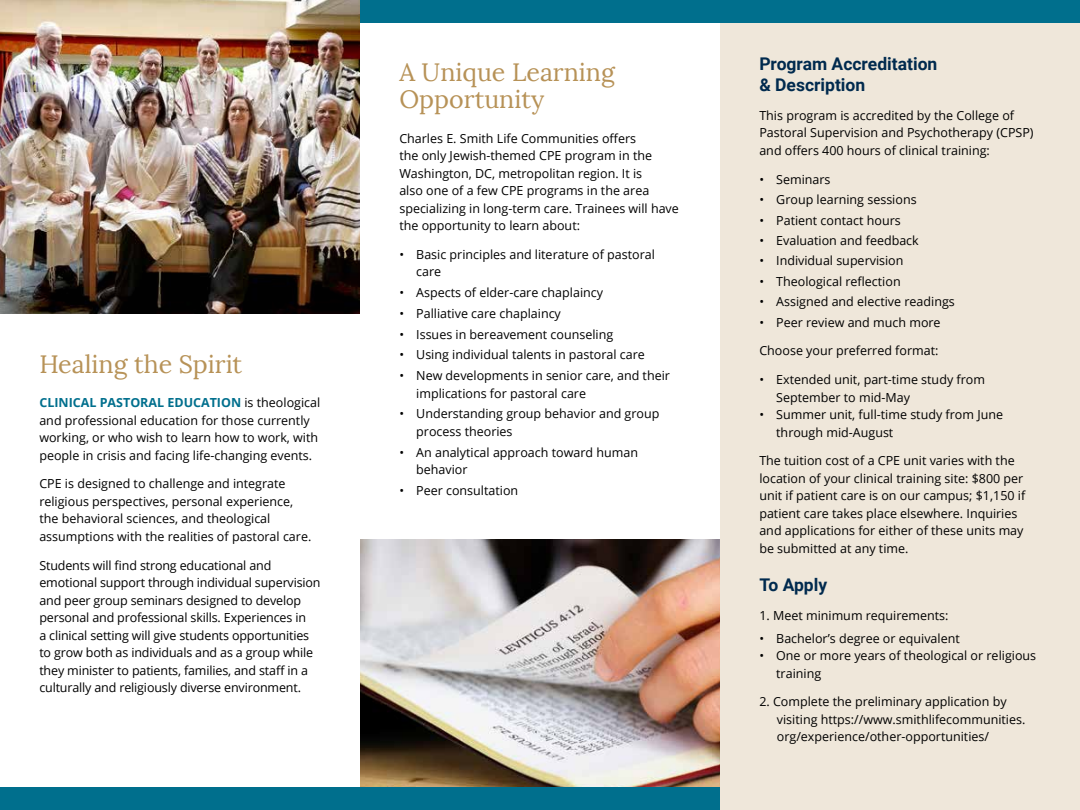
<style>
.page{position:relative;width:1080px;height:810px;background:#fff}
.page>*{position:absolute;margin:0;border:0;box-sizing:border-box;transform-origin:0 0}
.t1{font:25px/27.5px "Lora";color:#b79257}
.t2{font:700 17.5px/21px "Roboto";color:#002a4e}
.t3{font:12.5px/17.5px "Open Sans";color:#000}
.s1{font-weight:700;color:#006f8d}
</style>
<div class="page">
<div style="left:720px;top:0;width:360px;height:810px;background:#efe7da"></div>
<img style="left:0;top:0;width:360px;height:313px">
<img style="left:360px;top:539px;width:360px;height:249px">
<div style="left:0;top:788px;width:720px;height:22px;background:#006f8d"></div>
<div style="left:360px;top:0;width:720px;height:22px;background:#006f8d"></div>
<h1 class="t1" style="left:39px;top:350px;width:204px">Healing the Spirit</h1>
<p class="t3" style="left:39px;top:394px;width:282px"><span class="s1">CLINICAL PASTORAL EDUCATION</span> is theological and professional education for those currently working, or who wish to learn how to work, with people in crisis and facing life-changing events.</p>
<p class="t3" style="left:39px;top:475px;width:273px">CPE is designed to challenge and integrate religious perspectives, personal experience, the behavioral sciences, and theological assumptions with the realities of pastoral care.</p>
<p class="t3" style="left:39px;top:556px;width:283px">Students will find strong educational and emotional support through individual supervision and peer group seminars designed to develop personal and professional skills. Experiences in<br>a clinical setting will give students opportunities to grow both as individuals and as a group while they minister to patients, families, and staff in a culturally and religiously diverse environment.</p>
<h1 class="t1" style="left:399px;top:58px;width:217px">A Unique Learning<br>Opportunity</h1>
<p class="t3" style="left:399px;top:129px;width:281px">Charles E. Smith Life Communities offers<br>the only Jewish-themed CPE program in the Washington, DC, metropolitan region. It is<br>also one of a few CPE programs in the area specializing in long-term care. Trainees will have the opportunity to learn about:</p>
<p class="t3" style="left:416px;top:245px;width:240px;text-indent:-17px">• Basic principles and literature of pastoral care</p>
<p class="t3" style="left:399px;top:283px;width:205px">• Aspects of elder-care chaplaincy</p>
<p class="t3" style="left:399px;top:304px;width:163px">• Palliative care chaplaincy</p>
<p class="t3" style="left:399px;top:325px;width:215px">• Issues in bereavement counseling</p>
<p class="t3" style="left:399px;top:346px;width:247px">• Using individual talents in pastoral care</p>
<p class="t3" style="left:416px;top:367px;width:255px;text-indent:-17px">• New developments in senior care, and their implications for pastoral care</p>
<p class="t3" style="left:416px;top:405px;width:245px;text-indent:-17px">• Understanding group behavior and group process theories</p>
<p class="t3" style="left:416px;top:443px;width:223px;text-indent:-17px">• An analytical approach toward human behavior</p>
<p class="t3" style="left:399px;top:481px;width:120px">• Peer consultation</p>
<h2 class="t2" style="left:759px;top:53px;width:180px">Program Accreditation &amp; Description</h2>
<p class="t3" style="left:759px;top:106px;width:276px">This program is accredited by the College of<br>Pastoral Supervision and Psychotherapy (CPSP) and offers 400 hours of clinical training:</p>
<p class="t3" style="left:759px;top:170px;width:73px">• Seminars</p>
<p class="t3" style="left:759px;top:191px;width:159px">• Group learning sessions</p>
<p class="t3" style="left:759px;top:211px;width:143px">• Patient contact hours</p>
<p class="t3" style="left:759px;top:231px;width:161px">• Evaluation and feedback</p>
<p class="t3" style="left:759px;top:252px;width:146px">• Individual supervision</p>
<p class="t3" style="left:759px;top:272px;width:143px">• Theological reflection</p>
<p class="t3" style="left:759px;top:293px;width:197px">• Assigned and elective readings</p>
<p class="t3" style="left:759px;top:313px;width:183px">• Peer review and much more</p>
<p class="t3" style="left:759px;top:342px;width:181px">Choose your preferred format:</p>
<p class="t3" style="left:776px;top:371px;width:210px;text-indent:-17px">• Extended unit, part-time study from<br>September to mid-May</p>
<p class="t3" style="left:776px;top:406px;width:228px;text-indent:-17px">• Summer unit, full-time study from June through mid-August</p>
<p class="t3" style="left:759px;top:452px;width:267px">The tuition cost of a CPE unit varies with the location of your clinical training site: $800 per unit if patient care is on our campus; $1,150 if patient care takes place elsewhere. Inquiries and applications for either of these units may be submitted at any time.</p>
<h2 class="t2" style="left:759px;top:573px;width:69px">To Apply</h2>
<p class="t3" style="left:759px;top:606px;width:191px">1. Meet minimum requirements:</p>
<p class="t3" style="left:759px;top:629px;width:202px">• Bachelor’s degree or equivalent</p>
<p class="t3" style="left:776px;top:647px;width:261px;text-indent:-17px">• One or more years of theological or religious training</p>
<p class="t3" style="left:777px;top:693px;width:250px;text-indent:-18px">2. Complete the preliminary application by visiting https://www.smithlifecommunities. org/experience/other-opportunities/</p>
</div>
